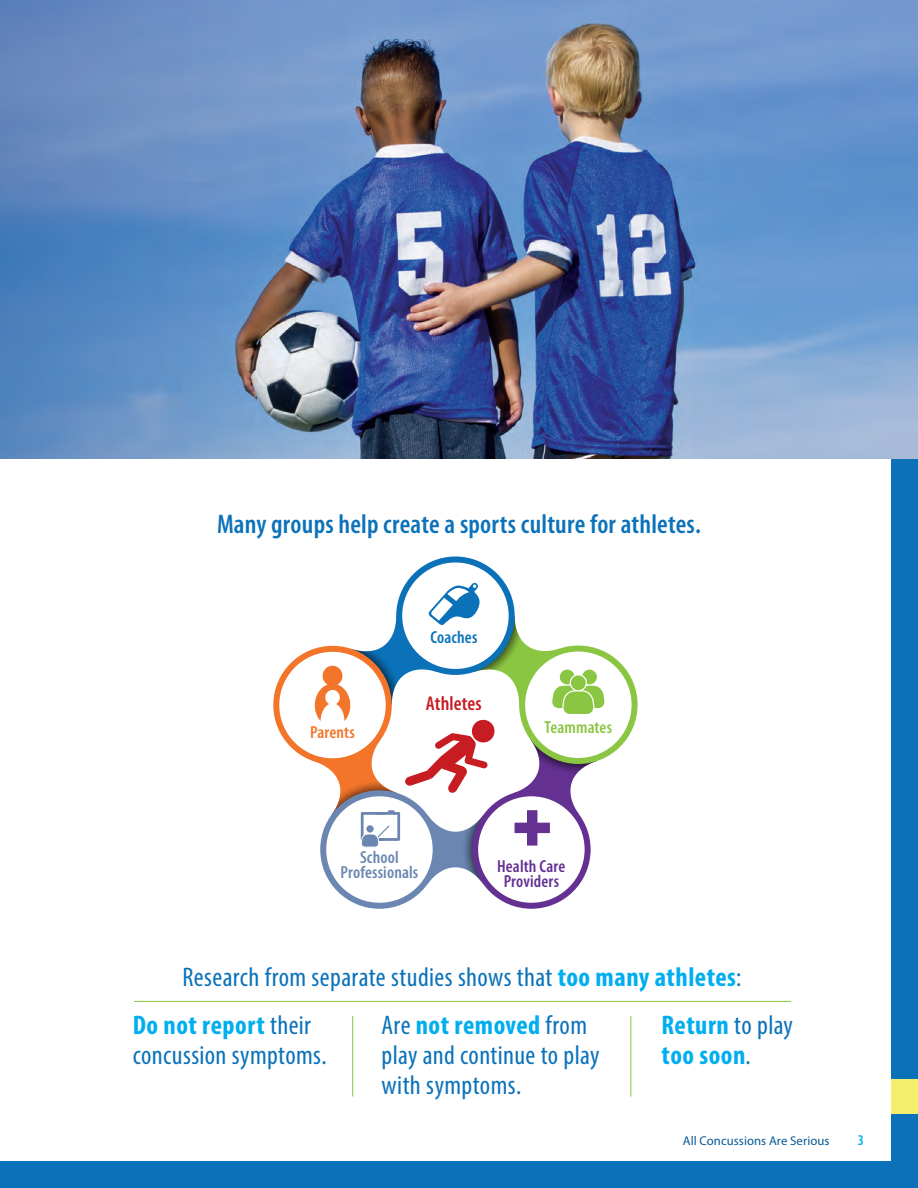
<style>
.page{position:relative;width:918px;height:1188px;background:#0b72ba}
.page>*{position:absolute;margin:0;border:0;box-sizing:border-box;transform-origin:0 0}
.t1{font:condensed 27px/30px "Myriad Pro";letter-spacing:.015em;color:#0b72ba}
.t2{font:600 condensed 27px "Myriad Pro";letter-spacing:.005em;color:#0b72ba}
.t3{font:700 condensed 27px/30px "Myriad Pro";letter-spacing:.02em;color:#00aeef}
.t4{font:600 condensed 19.95px "Myriad Pro";letter-spacing:.005em;color:#c61c22}
.t5{font:600 condensed 17.55px/15px "Myriad Pro";letter-spacing:.01em;color:#643192;text-align:center}
.t6{font:600 condensed 17.55px/15px "Myriad Pro";letter-spacing:.01em;color:#6a86b1;text-align:center}
.t7{font:600 condensed 17.55px "Myriad Pro";letter-spacing:.005em;color:#8bc642}
.t8{font:600 condensed 17.55px "Myriad Pro";letter-spacing:.01em;color:#f3752a}
.t9{font:600 condensed 17.55px "Myriad Pro";letter-spacing:.01em;color:#0b72ba}
.t10{font:600 condensed 15px "Myriad Pro";color:#00aeef}
.t11{font:12.75px "Myriad Pro";letter-spacing:.005em;color:#085a95}
.s1{font-weight:700;color:#00aeef}
.s2{font-weight:400;color:#0b72ba}
</style>
<div class="page">
<div style="left:0;top:1079px;width:918px;height:35px;background:#f4ed6e"></div>
<div style="left:0;top:27px;width:891px;height:1134px;background:#fff"></div>
<img style="left:0;top:0;width:918px;height:459px">
<div style="left:273px;top:646px;width:119px;height:118px;background:#f3752a;border-radius:50%"></div>
<div style="left:279px;top:652px;width:107px;height:106px;background:#fff;border-radius:50%"></div>
<div style="left:320px;top:790px;width:119px;height:119px;background:#6a86b1;border-radius:50%"></div>
<div style="left:326px;top:796px;width:107px;height:107px;background:#fff;border-radius:50%"></div>
<div style="left:472px;top:790px;width:119px;height:119px;background:#643192;border-radius:50%"></div>
<div style="left:478px;top:796px;width:107px;height:107px;background:#fff;border-radius:50%"></div>
<div style="left:519px;top:646px;width:119px;height:118px;background:#8bc642;border-radius:50%"></div>
<div style="left:525px;top:652px;width:107px;height:106px;background:#fff;border-radius:50%"></div>
<svg style="left:396px;top:556px;width:119px;height:119px"></svg>
<div style="left:402px;top:563px;width:107px;height:106px;background:#fff;border-radius:50%"></div>
<svg style="left:314px;top:583px;width:291px;height:301px"></svg>
<hr style="left:352px;top:1016px;width:1px;height:80px;background:#8bc642">
<hr style="left:630px;top:1016px;width:1px;height:80px;background:#8bc642">
<hr style="left:134px;top:1001px;width:657px;height:1px;background:#8bc642">
<p class="t2" style="left:217px;top:508px;width:485px">Many groups help create a sports culture for athletes.</p>
<p class="t9" style="left:430px;top:627px;width:49px">Coaches</p>
<p class="t8" style="left:310px;top:722px;width:46px">Parents</p>
<p class="t4" style="left:426px;top:691px;width:57px">Athletes</p>
<p class="t7" style="left:545px;top:716px;width:69px">Teammates</p>
<p class="t6" style="left:341px;top:849px;width:79px">School<br>Professionals</p>
<p class="t5" style="left:497px;top:858px;width:70px">Health Care<br>Providers</p>
<p class="t1" style="left:183px;top:961px;width:560px">Research from separate studies shows that <span class="s1">too many athletes</span>:</p>
<p class="t1" style="left:133px;top:1010px;width:195px"><span class="s1">Do not report</span> their concussion symptoms.</p>
<p class="t1" style="left:381px;top:1010px;width:219px">Are <span class="s1">not removed</span> from play and continue to play with symptoms.</p>
<p class="t3" style="left:662px;top:1010px;width:133px">Return <span class="s2">to play </span>too soon<span class="s2">.</span></p>
<p class="t11" style="left:683px;top:1133px;width:148px">All Concussions Are Serious</p>
<p class="t10" style="left:858px;top:1131px;width:8px">3</p>
</div>
